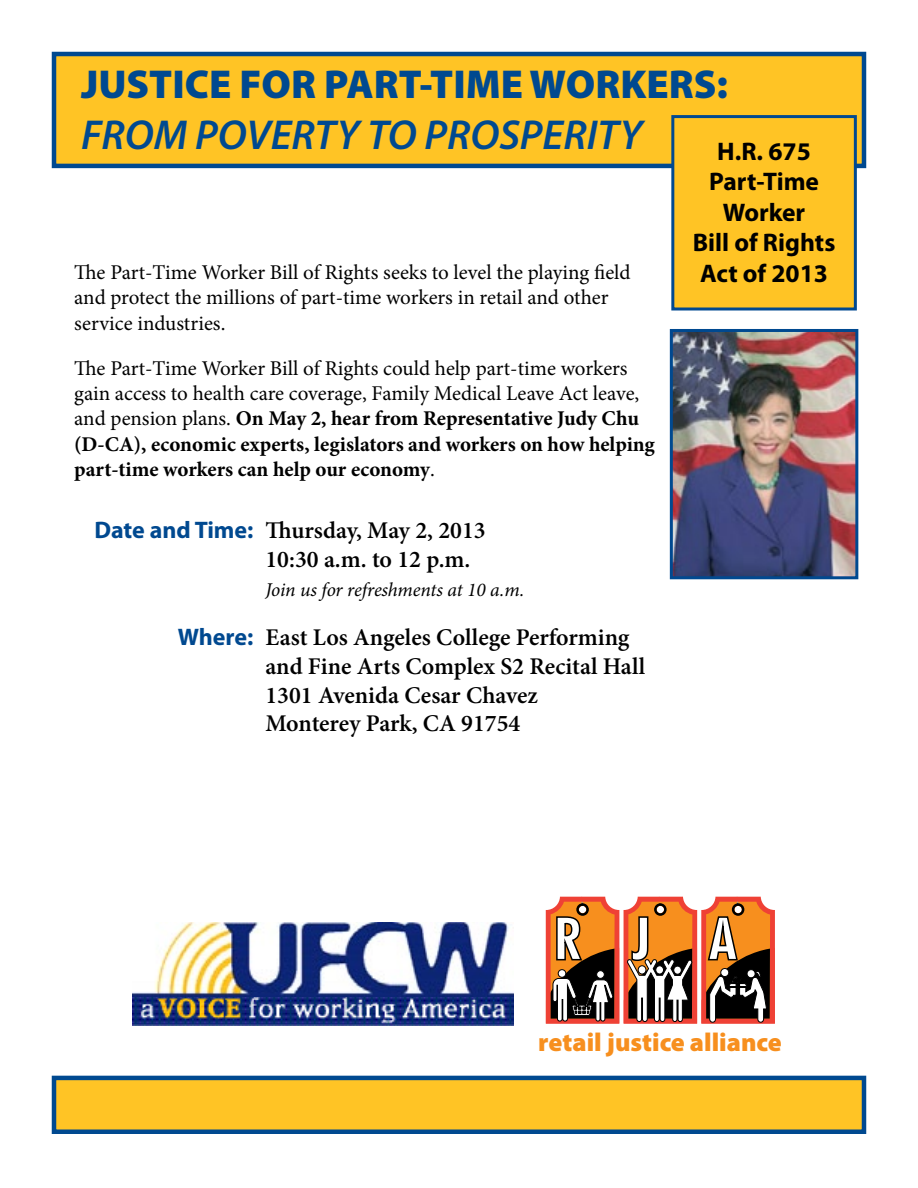
<style>
.page{position:relative;width:918px;height:1188px;background:#fff}
.page>*{position:absolute;margin:0;border:0;box-sizing:border-box;transform-origin:0 0}
.t1{font:700 condensed 59.85px "Futura BT";color:#fff}
.t2{font:italic 600 42px "Myriad Pro";color:#004990}
.t3{font:900 40.5px "Myriad Pro";color:#004990}
.t4{font:900 25.95px "Myriad Pro";color:#f78f1e}
.t5{font:700 25.5px/30.6px "Myriad Pro";color:#000;text-align:center}
.t6{font:600 24px/28.8px "Minion Pro";color:#000}
.t7{font:21px/25.2px "Minion Pro";color:#000}
.t8{font:italic 19.5px "Minion Pro";letter-spacing:-.01em;color:#000}
.s1{font-weight:700}
.s2{font-family:"Myriad Pro";font-weight:700;color:#004990}
</style>
<div class="page">
<div style="left:52px;top:52px;width:814px;height:116px;background:#ffc425;border:4px solid #004990"></div>
<img style="left:132px;top:922px;width:381px;height:104px">
<svg style="left:546px;top:897px;width:229px;height:127px"></svg>
<div style="left:671px;top:115px;width:186px;height:195px;background:#ffc425;border:3px solid #004990"></div>
<div style="left:52px;top:1076px;width:814px;height:58px;background:#ffc425;border:4px solid #004990"></div>
<img style="left:674px;top:333px;width:180px;height:242px">
<div style="left:670px;top:329px;width:188px;height:250px;border:3px solid #004990"></div>
<h3 class="t3" style="left:81px;top:62px;width:649px">JUSTICE FOR PART-TIME WORKERS:</h3>
<h2 class="t2" style="left:81px;top:108px;width:563px">FROM POVERTY TO PROSPERITY</h2>
<p class="t5" style="left:693px;top:135px;width:144px">H.R. 675<br>Part-Time<br>Worker<br>Bill of Rights<br>Act of 2013</p>
<p class="t7" style="left:74px;top:260px;width:558px">The Part-Time Worker Bill of Rights seeks to level the playing field and protect the millions of part-time workers in retail and other service industries.</p>
<p class="t7" style="left:74px;top:356px;width:582px">The Part-Time Worker Bill of Rights could help part-time workers gain access to health care coverage, Family Medical Leave Act leave, and pension plans. <span class="s1">On May 2, hear from Representative Judy Chu (D-CA), economic experts, legislators and workers on how helping part-time workers can help our economy</span>.</p>
<p class="t6" style="left:266px;top:516px;width:222px;text-indent:-171px"><span class="s2">Date and Time:</span> Thursday, May 2, 2013<br>10:30 a.m. to 12 p.m.</p>
<p class="t8" style="left:266px;top:576px;width:260px">Join us for refreshments at 10 a.m.</p>
<p class="t6" style="left:266px;top:623px;width:381px;text-indent:-88px"><span class="s2">Where:</span> East Los Angeles College Performing and Fine Arts Complex S2 Recital Hall<br>1301 Avenida Cesar Chavez<br>Monterey Park, CA 91754</p>
<h1 class="t1" style="left:554px;top:902px;width:185px">RJA</h1>
<p class="t4" style="left:538px;top:1028px;width:245px">retail justice alliance</p>
</div>
